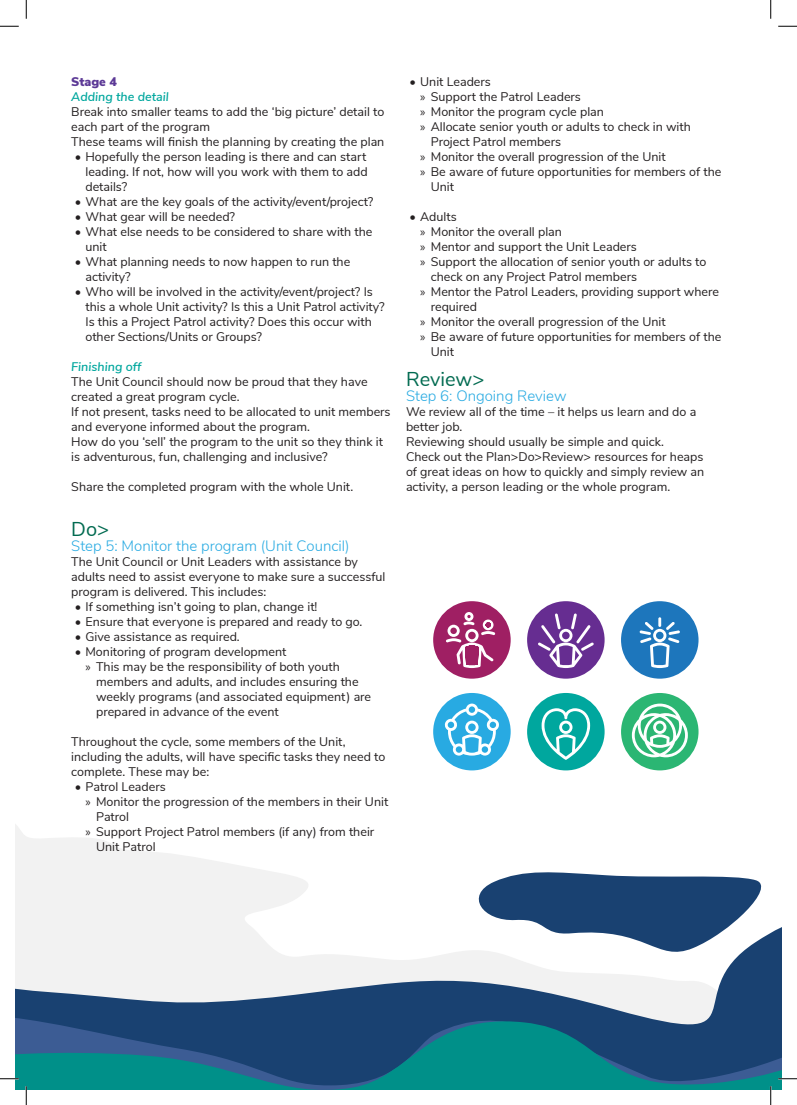
<style>
.page{position:relative;width:797px;height:1105px;background:#fff}
.page>*{position:absolute;margin:0;border:0;box-sizing:border-box;transform-origin:0 0}
._1_3_Subheader{font:20px "Nunito Sans";color:#006a50}
._1_4_Subsubheader{font:300 15px "Nunito Sans";color:#28aae2}
._3_1_Body{font:12.5px/15px "Nunito Sans";color:#231f20}
._4_1_Highlight_Text{font:italic 600 12.5px "Nunito Sans";color:#00a79e}
._2_1_Body_Header{font:900 12.5px "Nunito Sans";color:#5c3996}
.s1{font-family:"Myriad Pro"}
</style>
<div class="page">
<svg style="left:16px;top:825px;width:292px;height:65px;fill:#f2f2f2"></svg>
<svg style="left:16px;top:890px;width:765px;height:97px;fill:#f2f2f2"></svg>
<svg style="left:16px;top:987px;width:765px;height:10px;fill:#f2f2f2"></svg>
<svg style="left:16px;top:997px;width:765px;height:92px;background:#1e6281"></svg>
<svg style="left:464px;top:872px;width:313px;height:91px"></svg>
<svg style="left:433px;top:601px;width:77px;height:78px"></svg>
<div style="left:468px;top:632px;width:7px;height:7px;background:#9f1f63;border-radius:50%"></div>
<svg style="left:527px;top:601px;width:77px;height:78px"></svg>
<svg style="left:621px;top:601px;width:77px;height:78px"></svg>
<svg style="left:433px;top:693px;width:77px;height:77px"></svg>
<svg style="left:527px;top:693px;width:77px;height:77px"></svg>
<svg style="left:621px;top:693px;width:77px;height:77px"></svg>
<svg style="left:0;top:25px;width:19px;height:2px"></svg>
<svg style="left:778px;top:25px;width:19px;height:2px"></svg>
<svg style="left:0;top:1078px;width:19px;height:1px"></svg>
<svg style="left:778px;top:1078px;width:19px;height:1px"></svg>
<svg style="left:25px;top:0;width:2px;height:19px"></svg>
<svg style="left:25px;top:1086px;width:2px;height:19px"></svg>
<svg style="left:770px;top:0;width:1px;height:19px"></svg>
<svg style="left:770px;top:1086px;width:1px;height:19px"></svg>
<p class="_2_1_Body_Header" style="left:71px;top:73px;width:47px">Stage 4</p>
<p class="_4_1_Highlight_Text" style="left:71px;top:88px;width:99px">Adding the detail</p>
<p class="_3_1_Body" style="left:71px;top:104px;width:314px">Break into smaller teams to add the ‘big picture’ detail to each part of the program</p>
<p class="_3_1_Body" style="left:71px;top:134px;width:314px">These teams will finish the planning by creating the plan</p>
<p class="_3_1_Body" style="left:85px;top:149px;width:284px;text-indent:-11px">• Hopefully the person leading is there and can start leading. If not, how will you work with them to add details?</p>
<p class="_3_1_Body" style="left:75px;top:194px;width:300px">• What are the key goals of the activity/event/project?</p>
<p class="_3_1_Body" style="left:75px;top:209px;width:162px">• What gear will be needed?</p>
<p class="_3_1_Body" style="left:85px;top:224px;width:288px;text-indent:-11px">• What else needs to be considered to share with the unit</p>
<p class="_3_1_Body" style="left:85px;top:254px;width:266px;text-indent:-11px">• What planning needs to now happen to run the activity?</p>
<p class="_3_1_Body" style="left:85px;top:284px;width:301px;text-indent:-11px">• Who will be involved in the activity/event/project? Is this a whole Unit activity? Is this a Unit Patrol activity?<br>Is this a Project Patrol activity? Does this occur with other Sections/Units or Groups?</p>
<p class="_4_1_Highlight_Text" style="left:71px;top:358px;width:71px">Finishing off</p>
<p class="_3_1_Body" style="left:71px;top:374px;width:298px">The Unit Council should now be proud that they have created a great program cycle.</p>
<p class="_3_1_Body" style="left:71px;top:404px;width:321px">If not present, tasks need to be allocated to unit members and everyone informed about the program.</p>
<p class="_3_1_Body" style="left:71px;top:434px;width:313px">How do you ‘sell’ the program to the unit so they think it is adventurous, fun, challenging and inclusive?</p>
<p class="_3_1_Body" style="left:71px;top:479px;width:283px">Share the completed program with the whole Unit.</p>
<p class="_1_3_Subheader" style="left:71px;top:515px;width:39px">Do&gt;</p>
<p class="_1_4_Subsubheader" style="left:71px;top:535px;width:280px">Step 5: Monitor the program (Unit Council)</p>
<p class="_3_1_Body" style="left:71px;top:554px;width:316px">The Unit Council or Unit Leaders with assistance by adults need to assist everyone to make sure a successful program is delivered. This includes:</p>
<p class="_3_1_Body" style="left:75px;top:599px;width:244px">• If something isn’t going to plan, change it!</p>
<p class="_3_1_Body" style="left:75px;top:614px;width:289px">• Ensure that everyone is prepared and ready to go.</p>
<p class="_3_1_Body" style="left:75px;top:629px;width:166px">• Give assistance as required.</p>
<p class="_3_1_Body" style="left:75px;top:644px;width:213px">• Monitoring of program development</p>
<p class="_3_1_Body" style="left:96px;top:659px;width:276px;text-indent:-11px"><span class="s1">»</span> This may be the responsibility of both youth members and adults, and includes ensuring the weekly programs (and associated equipment) are prepared in advance of the event</p>
<p class="_3_1_Body" style="left:71px;top:734px;width:315px">Throughout the cycle, some members of the Unit, including the adults, will have specific tasks they need to complete. These may be:</p>
<p class="_3_1_Body" style="left:75px;top:779px;width:92px">• Patrol Leaders</p>
<p class="_3_1_Body" style="left:96px;top:794px;width:294px;text-indent:-11px"><span class="s1">»</span> Monitor the progression of the members in their Unit<br>Patrol</p>
<p class="_3_1_Body" style="left:96px;top:824px;width:280px;text-indent:-11px"><span class="s1">»</span> Support Project Patrol members (if any) from their<br>Unit Patrol</p>
<p class="_3_1_Body" style="left:409px;top:74px;width:83px">• Unit Leaders</p>
<p class="_3_1_Body" style="left:420px;top:89px;width:162px"><span class="s1">»</span> Support the Patrol Leaders</p>
<p class="_3_1_Body" style="left:420px;top:104px;width:185px"><span class="s1">»</span> Monitor the program cycle plan</p>
<p class="_3_1_Body" style="left:431px;top:119px;width:261px;text-indent:-11px"><span class="s1">»</span> Allocate senior youth or adults to check in with<br>Project Patrol members</p>
<p class="_3_1_Body" style="left:420px;top:149px;width:247px"><span class="s1">»</span> Monitor the overall progression of the Unit</p>
<p class="_3_1_Body" style="left:431px;top:164px;width:292px;text-indent:-11px"><span class="s1">»</span> Be aware of future opportunities for members of the<br>Unit</p>
<p class="_3_1_Body" style="left:409px;top:209px;width:49px">• Adults</p>
<p class="_3_1_Body" style="left:420px;top:224px;width:143px"><span class="s1">»</span> Monitor the overall plan</p>
<p class="_3_1_Body" style="left:420px;top:239px;width:218px"><span class="s1">»</span> Mentor and support the Unit Leaders</p>
<p class="_3_1_Body" style="left:431px;top:254px;width:277px;text-indent:-11px"><span class="s1">»</span> Support the allocation of senior youth or adults to check on any Project Patrol members</p>
<p class="_3_1_Body" style="left:431px;top:284px;width:290px;text-indent:-11px"><span class="s1">»</span> Mentor the Patrol Leaders, providing support where required</p>
<p class="_3_1_Body" style="left:420px;top:314px;width:247px"><span class="s1">»</span> Monitor the overall progression of the Unit</p>
<p class="_3_1_Body" style="left:431px;top:329px;width:292px;text-indent:-11px"><span class="s1">»</span> Be aware of future opportunities for members of the<br>Unit</p>
<p class="_1_3_Subheader" style="left:406px;top:365px;width:80px">Review&gt;</p>
<p class="_1_4_Subsubheader" style="left:406px;top:385px;width:162px">Step 6: Ongoing Review</p>
<p class="_3_1_Body" style="left:406px;top:404px;width:292px">We review all of the time – it helps us learn and do a better job.</p>
<p class="_3_1_Body" style="left:406px;top:434px;width:259px">Reviewing should usually be simple and quick.</p>
<p class="_3_1_Body" style="left:406px;top:449px;width:300px;text-align:justify">Check out the Plan&gt;Do&gt;Review&gt; resources for heaps of great ideas on how to quickly and simply review an activity, a person leading or the whole program.</p>
</div>
